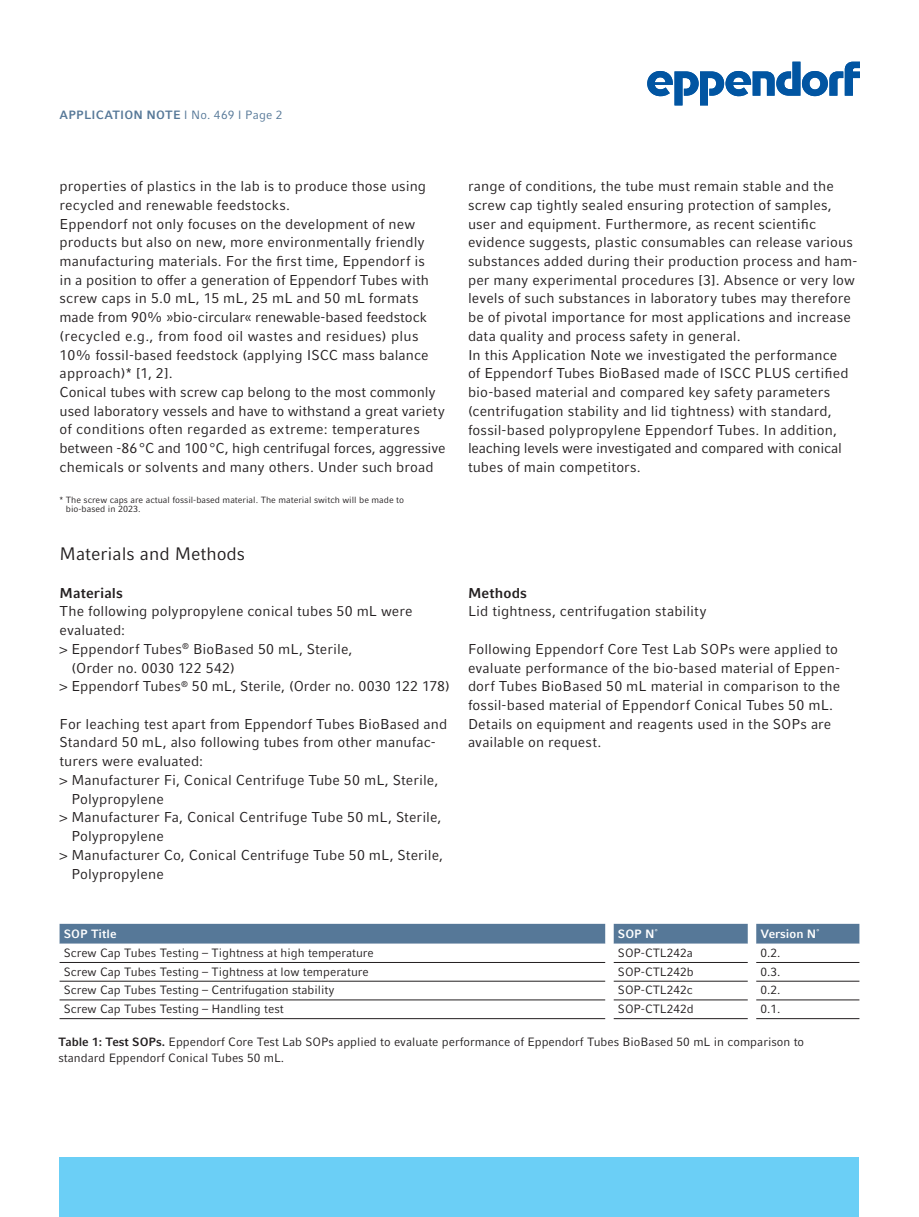
<style>
.page{position:relative;width:919px;height:1217px;background:#fff}
.page>*{position:absolute;margin:0;border:0;box-sizing:border-box;transform-origin:0 0}
.t1{font:18px "Compatil Factfor Eppendorf";color:#231f20}
.t2{font:14.25px/18.8px "Compatil Factfor Eppendorf";letter-spacing:.005em;color:#231f20}
.t3{font:700 14.25px "Compatil Factfor Eppendorf";letter-spacing:.005em;color:#231f20}
.t4{font:12px/16.2px "Compatil Factfor Eppendorf";color:#231f20}
.t5{font:700 12px "Compatil Factfor Eppendorf";letter-spacing:.015em;color:#567898}
.t6{font:700 12px "Compatil Factfor Eppendorf";color:#fff}
.t7{font:9px/9px "Compatil Factfor Eppendorf";color:#231f20}
.s1{font-weight:400}
.s2{font-weight:700}
</style>
<div class="page">
<div style="left:60px;top:1157px;width:799px;height:59px;background:#6bcff6"></div>
<svg style="left:647px;top:62px;width:212px;height:43px"></svg>
<svg style="left:60px;top:923px;width:799px;height:20px;background:#60809e"></svg>
<svg style="left:60px;top:943px;width:799px;height:58px"></svg>
<hr style="left:756px;top:1017px;width:103px;height:1px;background:#231f20">
<hr style="left:60px;top:961px;width:545px;height:1px;background:#231f20">
<hr style="left:613px;top:961px;width:134px;height:1px;background:#231f20">
<hr style="left:756px;top:961px;width:103px;height:1px;background:#231f20">
<hr style="left:60px;top:980px;width:545px;height:1px;background:#231f20">
<hr style="left:613px;top:980px;width:134px;height:1px;background:#231f20">
<hr style="left:756px;top:980px;width:103px;height:1px;background:#231f20">
<hr style="left:756px;top:999px;width:103px;height:1px;background:#231f20">
<hr style="left:60px;top:999px;width:545px;height:1px;background:#231f20">
<hr style="left:613px;top:999px;width:134px;height:1px;background:#231f20">
<hr style="left:60px;top:1017px;width:545px;height:1px;background:#231f20">
<hr style="left:613px;top:1017px;width:134px;height:1px;background:#231f20">
<p class="t5" style="left:60px;top:107px;width:224px">APPLICATION NOTE <span class="s1">I No. 469 I Page 2</span></p>
<p class="t2" style="left:60px;top:177px;width:387px">properties of plastics in the lab is to produce those using recycled and renewable feedstocks.<br>Eppendorf not only focuses on the development of new products but also on new, more environmentally friendly manufacturing materials. For the first time, Eppendorf is<br>in a position to offer a generation of Eppendorf Tubes with screw caps in 5.0 mL, 15 mL, 25 mL and 50 mL formats made from 90% »bio-circular« renewable-based feedstock (recycled e.g., from food oil wastes and residues) plus 10% fossil-based feedstock (applying ISCC mass balance approach)* [1, 2].<br>Conical tubes with screw cap belong to the most commonly used laboratory vessels and have to withstand a great variety of conditions often regarded as extreme: temperatures between -86°C and 100°C, high centrifugal forces, aggressive chemicals or solvents and many others. Under such broad</p>
<p class="t2" style="left:468px;top:177px;width:391px">range of conditions, the tube must remain stable and the screw cap tightly sealed ensuring protection of samples, user and equipment. Furthermore, as recent scientific evidence suggests, plastic consumables can release various substances added during their production process and ham&shy;per many experimental procedures [3]. Absence or very low levels of such substances in laboratory tubes may therefore be of pivotal importance for most applications and increase data quality and process safety in general.<br>In this Application Note we investigated the performance<br>of Eppendorf Tubes BioBased made of ISCC PLUS certified bio-based material and compared key safety parameters (centrifugation stability and lid tightness) with standard, fossil-based polypropylene Eppendorf Tubes. In addition, leaching levels were investigated and compared with conical tubes of main competitors.</p>
<p class="t7" style="left:66px;top:495px;width:339px;text-indent:-6px">* The screw caps are actual fossil-based material. The material switch will be made to bio-based in 2023.</p>
<p class="t1" style="left:60px;top:543px;width:187px">Materials and Methods</p>
<p class="t3" style="left:60px;top:584px;width:65px">Materials</p>
<p class="t2" style="left:60px;top:602px;width:354px">The following polypropylene conical tubes 50 mL were</p>
<p class="t2" style="left:60px;top:620px;width:67px">evaluated:</p>
<p class="t2" style="left:60px;top:639px;width:294px">&gt; Eppendorf Tubes<sup>®</sup> BioBased 50 mL, Sterile,</p>
<p class="t2" style="left:71px;top:658px;width:165px">(Order no. 0030 122 542)</p>
<p class="t2" style="left:60px;top:676px;width:392px">&gt; Eppendorf Tubes<sup>®</sup> 50 mL, Sterile, (Order no. 0030 122 178)</p>
<p class="t2" style="left:60px;top:714px;width:389px">For leaching test apart from Eppendorf Tubes BioBased and</p>
<p class="t2" style="left:60px;top:733px;width:377px">Standard 50 mL, also following tubes from other manufac-</p>
<p class="t2" style="left:60px;top:751px;width:145px">turers were evaluated:</p>
<p class="t2" style="left:60px;top:770px;width:380px">&gt; Manufacturer Fi, Conical Centrifuge Tube 50 mL, Sterile,</p>
<p class="t2" style="left:71px;top:789px;width:94px">Polypropylene</p>
<p class="t2" style="left:60px;top:807px;width:383px">&gt; Manufacturer Fa, Conical Centrifuge Tube 50 mL, Sterile,</p>
<p class="t2" style="left:71px;top:826px;width:94px">Polypropylene</p>
<p class="t2" style="left:60px;top:845px;width:385px">&gt; Manufacturer Co, Conical Centrifuge Tube 50 mL, Sterile,</p>
<p class="t2" style="left:71px;top:864px;width:94px">Polypropylene</p>
<p class="t3" style="left:468px;top:584px;width:60px">Methods</p>
<p class="t2" style="left:468px;top:602px;width:240px">Lid tightness, centrifugation stability</p>
<p class="t2" style="left:468px;top:639px;width:374px">Following Eppendorf Core Test Lab SOPs were applied to evaluate performance of the bio-based material of Eppen&shy;dorf Tubes BioBased 50 mL material in comparison to the fossil-based material of Eppendorf Conical Tubes 50 mL.<br>Details on equipment and reagents used in the SOPs are available on request.</p>
<p class="t6" style="left:64px;top:926px;width:54px">SOP Title</p>
<p class="t6" style="left:618px;top:926px;width:41px">SOP N<sup>°</sup></p>
<p class="t6" style="left:760px;top:926px;width:60px">Version N<sup>°</sup></p>
<p class="t4" style="left:64px;top:944px;width:311px">Screw Cap Tubes Testing – Tightness at high temperature</p>
<p class="t4" style="left:618px;top:944px;width:76px">SOP-CTL242a</p>
<p class="t4" style="left:760px;top:944px;width:22px">0.2.</p>
<p class="t4" style="left:64px;top:963px;width:306px">Screw Cap Tubes Testing – Tightness at low temperature</p>
<p class="t4" style="left:618px;top:963px;width:77px">SOP-CTL242b</p>
<p class="t4" style="left:760px;top:963px;width:22px">0.3.</p>
<p class="t4" style="left:64px;top:981px;width:272px">Screw Cap Tubes Testing – Centrifugation stability</p>
<p class="t4" style="left:618px;top:981px;width:76px">SOP-CTL242c</p>
<p class="t4" style="left:760px;top:981px;width:22px">0.2.</p>
<p class="t4" style="left:64px;top:1000px;width:221px">Screw Cap Tubes Testing – Handling test</p>
<p class="t4" style="left:618px;top:1000px;width:77px">SOP-CTL242d</p>
<p class="t4" style="left:760px;top:1000px;width:22px">0.1.</p>
<p class="t4" style="left:58px;top:1033px;width:747px"><span class="s2">Table 1: Test SOPs.</span> Eppendorf Core Test Lab SOPs applied to evaluate performance of Eppendorf Tubes BioBased 50 mL in comparison to standard Eppendorf Conical Tubes 50 mL.</p>
</div>
